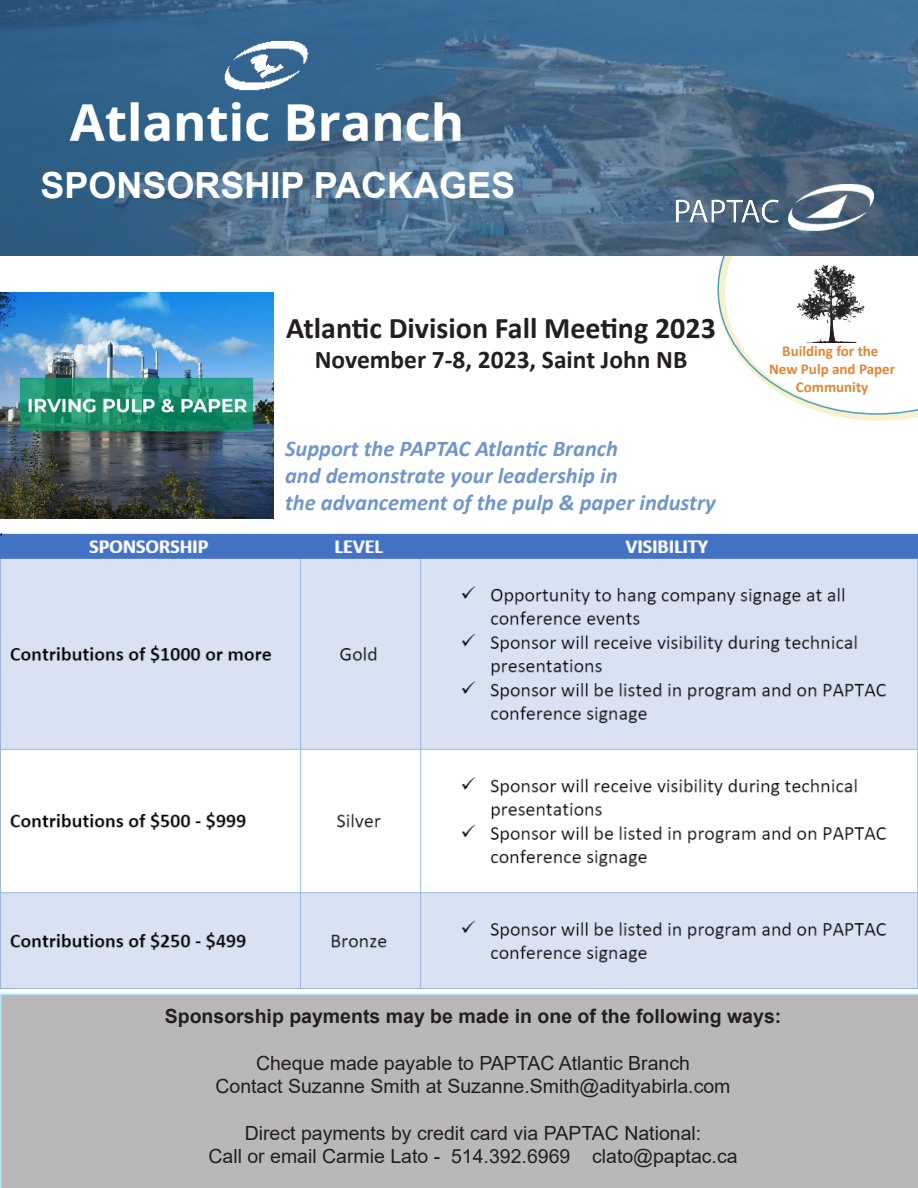
<style>
.page{position:relative;width:918px;height:1188px;background:#fff}
.page>*{position:absolute;margin:0;border:0;box-sizing:border-box;transform-origin:0 0}
.t1{font:700 36px "Arial";color:#fff}
.t2{font:700 30px "Calibri";color:#231f20}
.t3{font:700 25.5px "Calibri";color:#231f20}
.t4{font:italic 700 22.5px/27px "Calibri";color:#7196ca}
.t5{font:19.5px/23.4px "Arial";color:#231f20;text-align:center}
.t6{font:700 19.5px "Arial";color:#231f20}
.t7{font:700 15px/18px "Calibri";color:#e38532;text-align:center}
</style>
<div class="page">
<svg style="left:833px;top:415px;width:85px;height:6px"></svg>
<svg style="left:717px;top:255px;width:201px;height:160px"></svg>
<img style="left:796px;top:263px;width:69px;height:79px">
<div style="left:0;top:994px;width:918px;height:194px;background:#b9b7b8"></div>
<img style="left:0;top:0;width:918px;height:255px">
<img style="left:662px;top:179px;width:224px;height:63px">
<img style="left:1px;top:533px;width:917px;height:456px">
<img style="left:1px;top:293px;width:273px;height:225px">
<img style="left:221px;top:39px;width:91px;height:54px">
<h1 class="t1" style="left:40px;top:160px;width:476px">SPONSORSHIP PACKAGES</h1>
<h2 class="t2" style="left:286px;top:307px;width:431px">Atlantic Division Fall Meeting 2023</h2>
<h3 class="t3" style="left:315px;top:342px;width:374px">November 7-8, 2023, Saint John NB</h3>
<p class="t4" style="left:285px;top:434px;width:432px">Support the PAPTAC Atlantic Branch<br>and demonstrate your leadership in<br>the advancement of the pulp &amp; paper industry</p>
<p class="t7" style="left:769px;top:341px;width:128px">Building for the<br>New Pulp and Paper<br>Community</p>
<p class="t6" style="left:165px;top:1002px;width:618px">Sponsorship payments may be made in one of the following ways:</p>
<p class="t5" style="left:215px;top:1051px;width:517px">Cheque made payable to PAPTAC Atlantic Branch<br>Contact Suzanne Smith at Suzanne.Smith@adityabirla.com</p>
<p class="t5" style="left:208px;top:1121px;width:531px">Direct payments by credit card via PAPTAC National:<br>Call or email Carmie Lato - 514.392.6969 clato@paptac.ca</p>
</div>
